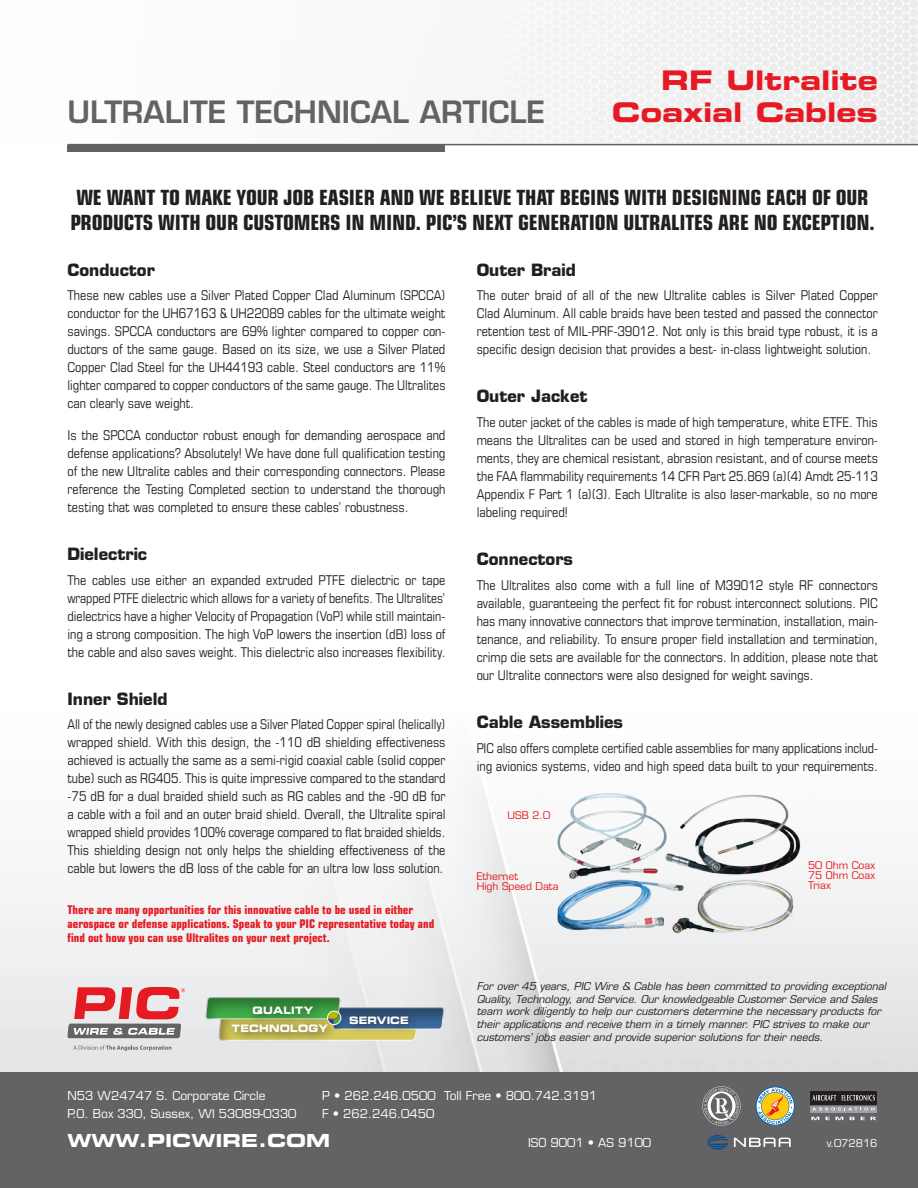
<style>
.page{position:relative;width:918px;height:1188px;background:#fff}
.page>*{position:absolute;margin:0;border:0;box-sizing:border-box;transform-origin:0 0}
.t1{font:600 30px "Eurostile LT Std";color:#636366}
.t2{font:27px/32.4px "Eurostile LT Std Bold Ex 2";color:#e51a23;text-align:right}
.t3{font:700 condensed 21px/25.2px "Eurostile LT Std";letter-spacing:-.01em;color:#231f20}
.t4{font:18px "Eurostile LT Std Bold Ex 2";color:#fff}
.t5{font:700 16.5px "Eurostile LT Std";color:#231f20}
.t6{font:condensed 13.5px/18px "Eurostile LT Std";color:#231f20;text-align:justify}
.t7{font:condensed 13.5px/18px "Eurostile LT Std";color:#231f20;scale:.96 1}
.t8{font:700 condensed 12px/14.4px "Eurostile LT Std";color:#e51a23}
.t9{font:12px/18px "Eurostile LT Std";color:#fff}
.t10{font:italic 10.5px/12.6px "Eurostile LT Std";color:#231f20}
.t11{font:10.5px "Eurostile LT Std";color:#fff}
.t12{font:10.35px/9.6px "Eurostile LT Std";color:#e51a23}
.t13{font:10.2px "Eurostile LT Std Bold Ex 2";letter-spacing:.02em;color:#fff;scale:.9 1}
.t14{font:10.2px "Eurostile LT Std Bold Ex 2";color:#fff;scale:.9 1}
</style>
<div class="page">
<img style="left:67px;top:0;width:851px;height:145px">
<hr style="left:68px;top:144px;width:850px;height:1px;background:#636366">
<div style="left:68px;top:145px;width:378px;height:7px;background:#636366"></div>
<div style="left:0;top:1071px;width:918px;height:117px;background:#636366"></div>
<svg style="left:702px;top:1086px;width:39px;height:40px"></svg>
<svg style="left:756px;top:1086px;width:39px;height:40px"></svg>
<svg style="left:707px;top:1135px;width:21px;height:15px"></svg>
<svg style="left:734px;top:1138px;width:57px;height:9px"></svg>
<div style="left:811px;top:1091px;width:66px;height:14px;background:#231f20"></div>
<svg style="left:812px;top:1095px;width:24px;height:6px"></svg>
<svg style="left:842px;top:1095px;width:33px;height:6px"></svg>
<svg style="left:811px;top:1106px;width:66px;height:6px"></svg>
<svg style="left:812px;top:1107px;width:62px;height:4px"></svg>
<hr style="left:811px;top:1105px;width:66px;height:1px;background:#6c6d70">
<svg style="left:811px;top:1117px;width:8px;height:3px"></svg>
<svg style="left:826px;top:1117px;width:17px;height:3px"></svg>
<svg style="left:850px;top:1117px;width:5px;height:3px"></svg>
<svg style="left:861px;top:1117px;width:4px;height:3px"></svg>
<svg style="left:871px;top:1117px;width:5px;height:3px"></svg>
<div style="left:204px;top:995px;width:138px;height:24px;background:#ebebed"></div>
<svg style="left:205px;top:997px;width:239px;height:44px;background:#9cb69b"></svg>
<svg style="left:327px;top:1011px;width:14px;height:14px"></svg>
<div style="left:327px;top:1011px;width:14px;height:14px;border:1px solid #fff;border-radius:50%"></div>
<div style="left:225px;top:1017px;width:112px;height:26px;background:#231f20;opacity:.75"></div>
<div style="left:246px;top:999px;width:77px;height:26px;background:#231f20;opacity:.75"></div>
<div style="left:343px;top:1009px;width:75px;height:25px;background:#231f20;opacity:.75"></div>
<svg style="left:73px;top:1045px;width:98px;height:6px"></svg>
<svg style="left:68px;top:987px;width:117px;height:51px;background:#cd898e"></svg>
<img style="left:539px;top:790px;width:274px;height:149px">
<h1 class="t1" style="left:68px;top:93px;width:479px">ULTRALITE TECHNICAL ARTICLE</h1>
<h2 class="t2" style="left:612px;top:63px;width:268px">RF Ultralite<br>Coaxial Cables</h2>
<h3 class="t3" style="left:70px;top:185px;width:806px">WE WANT TO MAKE YOUR JOB EASIER AND WE BELIEVE THAT BEGINS WITH DESIGNING EACH OF OUR<br>PRODUCTS WITH OUR CUSTOMERS IN MIND. PIC’S NEXT GENERATION ULTRALITES ARE NO EXCEPTION.</h3>
<p class="t5" style="left:68px;top:259px;width:89px">Conductor</p>
<p class="t6" style="left:68px;top:286px;width:380px">These new cables use a Silver Plated Copper Clad Aluminum (SPCCA) conductor for the UH67163 &amp; UH22089 cables for the ultimate weight savings. SPCCA conductors are 69% lighter compared to copper con&shy;ductors of the same gauge. Based on its size, we use a Silver Plated Copper Clad Steel for the UH44193 cable. Steel conductors are 11% lighter compared to copper conductors of the same gauge. The Ultralites can clearly save weight.</p>
<p class="t6" style="left:68px;top:426px;width:380px">Is the SPCCA conductor robust enough for demanding aerospace and defense applications? Absolutely! We have done full qualification testing of the new Ultralite cables and their corresponding connectors. Please reference the Testing Completed section to understand the thorough testing that was completed to ensure these cables’ robustness.</p>
<p class="t5" style="left:68px;top:544px;width:81px">Dielectric</p>
<p class="t6" style="left:68px;top:571px;width:380px">The cables use either an expanded extruded PTFE dielectric or tape wrapped PTFE dielectric which allows for a variety of benefits. The Ultralites’ dielectrics have a higher Velocity of Propagation (VoP) while still maintain&shy;ing a strong composition. The high VoP lowers the insertion (dB) loss of the cable and also saves weight. This dielectric also increases flexibility.</p>
<p class="t5" style="left:68px;top:688px;width:102px">Inner Shield</p>
<p class="t6" style="left:68px;top:715px;width:380px">All of the newly designed cables use a Silver Plated Copper spiral (helically) wrapped shield. With this design, the -110 dB shielding effectiveness achieved is actually the same as a semi-rigid coaxial cable (solid copper tube) such as RG405. This is quite impressive compared to the standard -75 dB for a dual braided shield such as RG cables and the -90 dB for a cable with a foil and an outer braid shield. Overall, the Ultralite spiral wrapped shield provides 100% coverage compared to flat braided shields.<br>This shielding design not only helps the shielding effectiveness of the cable but lowers the dB loss of the cable for an ultra low loss solution.</p>
<p class="t8" style="left:68px;top:902px;width:368px">There are many opportunities for this innovative cable to be used in either aerospace or defense applications. Speak to your PIC representative today and find out how you can use Ultralites on your next project.</p>
<p class="t13" style="left:253px;top:1003px;width:69px">QUALITY</p>
<p class="t13" style="left:232px;top:1022px;width:108px">TECHNOLOGY</p>
<p class="t14" style="left:349px;top:1013px;width:68px">SERVICE</p>
<p class="t5" style="left:477px;top:259px;width:101px">Outer Braid</p>
<p class="t6" style="left:477px;top:286px;width:403px">The outer braid of all of the new Ultralite cables is Silver Plated Copper Clad Aluminum. All cable braids have been tested and passed the connector retention test of MIL-PRF-39012. Not only is this braid type robust, it is a specific design decision that provides a best- in-class lightweight solution.</p>
<p class="t5" style="left:477px;top:386px;width:112px">Outer Jacket</p>
<p class="t6" style="left:477px;top:413px;width:403px">The outer jacket of the cables is made of high temperature, white ETFE. This means the Ultralites can be used and stored in high temperature environ&shy;ments, they are chemical resistant, abrasion resistant, and of course meets the FAA flammability requirements 14 CFR Part 25.869 (a)(4) Amdt 25-113<br>Appendix F Part 1 (a)(3). Each Ultralite is also laser-markable, so no more labeling required!</p>
<p class="t5" style="left:477px;top:549px;width:98px">Connectors</p>
<p class="t6" style="left:477px;top:576px;width:403px">The Ultralites also come with a full line of M39012 style RF connectors available, guaranteeing the perfect fit for robust interconnect solutions. PIC has many innovative connectors that improve termination, installation, main&shy;tenance, and reliability. To ensure proper field installation and termination, crimp die sets are available for the connectors. In addition, please note that our Ultralite connectors were also designed for weight savings.</p>
<p class="t5" style="left:477px;top:712px;width:148px">Cable Assemblies</p>
<p class="t7" style="left:477px;top:739px;width:419px">PIC also offers complete certified cable assemblies for many applications includ&shy;ing avionics systems, video and high speed data built to your requirements.</p>
<p class="t12" style="left:508px;top:811px;width:44px">USB 2.0</p>
<p class="t12" style="left:477px;top:872px;width:83px">Ethernet<br>High Speed Data</p>
<p class="t12" style="left:808px;top:861px;width:68px;text-align:justify">50 Ohm Coax 75 Ohm Coax Triax</p>
<p class="t10" style="left:477px;top:980px;width:411px">For over 45 years, PIC Wire &amp; Cable has been committed to providing exceptional Quality, Technology, and Service. Our knowledgeable Customer Service and Sales team work diligently to help our customers determine the necessary products for their applications and receive them in a timely manner. PIC strives to make our customers’ jobs easier and provide superior solutions for their needs.</p>
<p class="t9" style="left:68px;top:1087px;width:231px">N53 W24747 S. Corporate Circle<br>P.O. Box 330, Sussex, WI 53089-0330</p>
<p class="t9" style="left:322px;top:1086px;width:276px">P • 262.246.0500 Toll Free • 800.742.3191<br>F • 262.246.0450</p>
<h3 class="t4" style="left:68px;top:1128px;width:264px">WWW.PICWIRE.COM</h3>
<p class="t9" style="left:528px;top:1133px;width:125px">ISO 9001 • AS 9100</p>
<p class="t11" style="left:827px;top:1137px;width:52px">v.072816</p>
</div>
